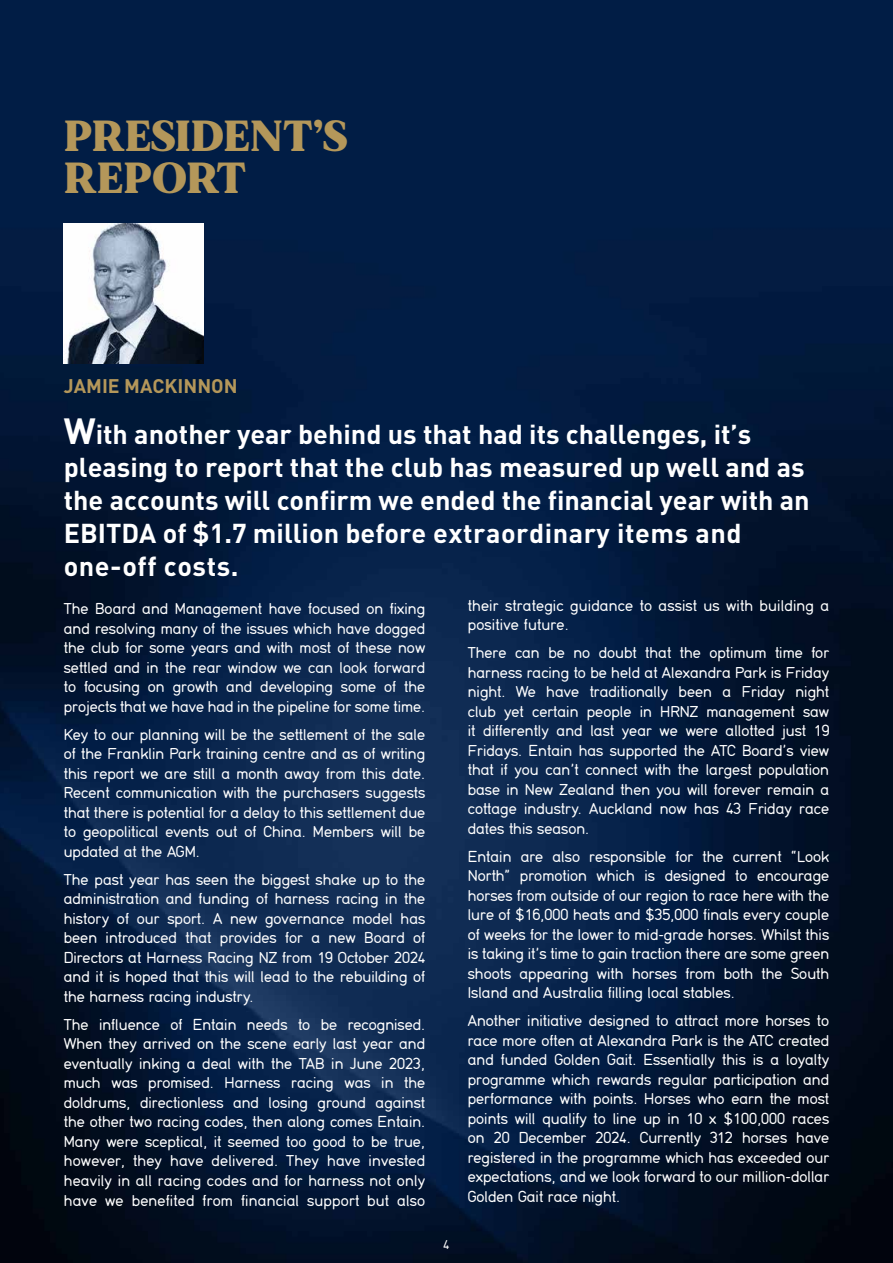
<style>
.page{position:relative;width:893px;height:1263px;background:#fff}
.page>*{position:absolute;margin:0;border:0;box-sizing:border-box;transform-origin:0 0}
.t1{font:900 43.5px/42px "MADE Mirage";color:#b4975a}
.t2{font:700 27px/33px "DIN";color:#fff}
.t3{font:700 19.5px "DIN";color:#b4975a}
.t4{font:16.5px/19.5px "Din 16";color:#fff;text-align:justify}
.t5{font:13.5px "Din 16";color:#fff}
.s1{font-size:36px}
</style>
<div class="page">
<img style="left:0;top:0;width:893px;height:1263px">
<img style="left:64px;top:223px;width:140px;height:140px">
<h1 class="t1" style="left:64px;top:116px;width:285px">PRESIDENT’S<br>REPORT</h1>
<p class="t3" style="left:64px;top:373px;width:175px">JAMIE MACKINNON</p>
<p class="t2" style="left:64px;top:416px;width:747px"><span class="s1">W</span>ith another year behind us that had its challenges, it’s pleasing to report that the club has measured up well and as the accounts will confirm we ended the financial year with an EBITDA of $1.7 million before extraordinary items and one-off costs.</p>
<p class="t4" style="left:64px;top:599px;width:363px">The Board and Management have focused on fixing and resolving many of the issues which have dogged the club for some years and with most of these now settled and in the rear window we can look forward to focusing on growth and developing some of the projects that we have had in the pipeline for some time.</p>
<p class="t4" style="left:64px;top:725px;width:363px">Key to our planning will be the settlement of the sale of the Franklin Park training centre and as of writing this report we are still a month away from this date.<br>Recent communication with the purchasers suggests that there is potential for a delay to this settlement due to geopolitical events out of China. Members will be updated at the AGM.</p>
<p class="t4" style="left:64px;top:870px;width:363px">The past year has seen the biggest shake up to the administration and funding of harness racing in the history of our sport. A new governance model has been introduced that provides for a new Board of Directors at Harness Racing NZ from 19 October 2024 and it is hoped that this will lead to the rebuilding of the harness racing industry.</p>
<p class="t4" style="left:64px;top:1015px;width:363px">The influence of Entain needs to be recognised.<br>When they arrived on the scene early last year and eventually inking a deal with the TAB in June 2023, much was promised. Harness racing was in the doldrums, directionless and losing ground against the other two racing codes, then along comes Entain.<br>Many were sceptical, it seemed too good to be true, however, they have delivered. They have invested heavily in all racing codes and for harness not only have we benefited from financial support but also</p>
<p class="t4" style="left:468px;top:596px;width:363px">their strategic guidance to assist us with building a positive future.</p>
<p class="t4" style="left:468px;top:643px;width:363px">There can be no doubt that the optimum time for harness racing to be held at Alexandra Park is Friday night. We have traditionally been a Friday night club yet certain people in HRNZ management saw it differently and last year we were allotted just 19<br>Fridays. Entain has supported the ATC Board’s view that if you can’t connect with the largest population base in New Zealand then you will forever remain a cottage industry. Auckland now has 43 Friday race dates this season.</p>
<p class="t4" style="left:468px;top:847px;width:363px">Entain are also responsible for the current “Look North” promotion which is designed to encourage horses from outside of our region to race here with the lure of $16,000 heats and $35,000 finals every couple of weeks for the lower to mid-grade horses. Whilst this is taking it’s time to gain traction there are some green shoots appearing with horses from both the South Island and Australia filling local stables.</p>
<p class="t4" style="left:468px;top:1011px;width:363px">Another initiative designed to attract more horses to race more often at Alexandra Park is the ATC created and funded Golden Gait. Essentially this is a loyalty programme which rewards regular participation and performance with points. Horses who earn the most points will qualify to line up in 10 x $100,000 races on 20 December 2024. Currently 312 horses have registered in the programme which has exceeded our expectations, and we look forward to our million-dollar Golden Gait race night.</p>
<p class="t5" style="left:444px;top:1237px;width:7px">4</p>
</div>
